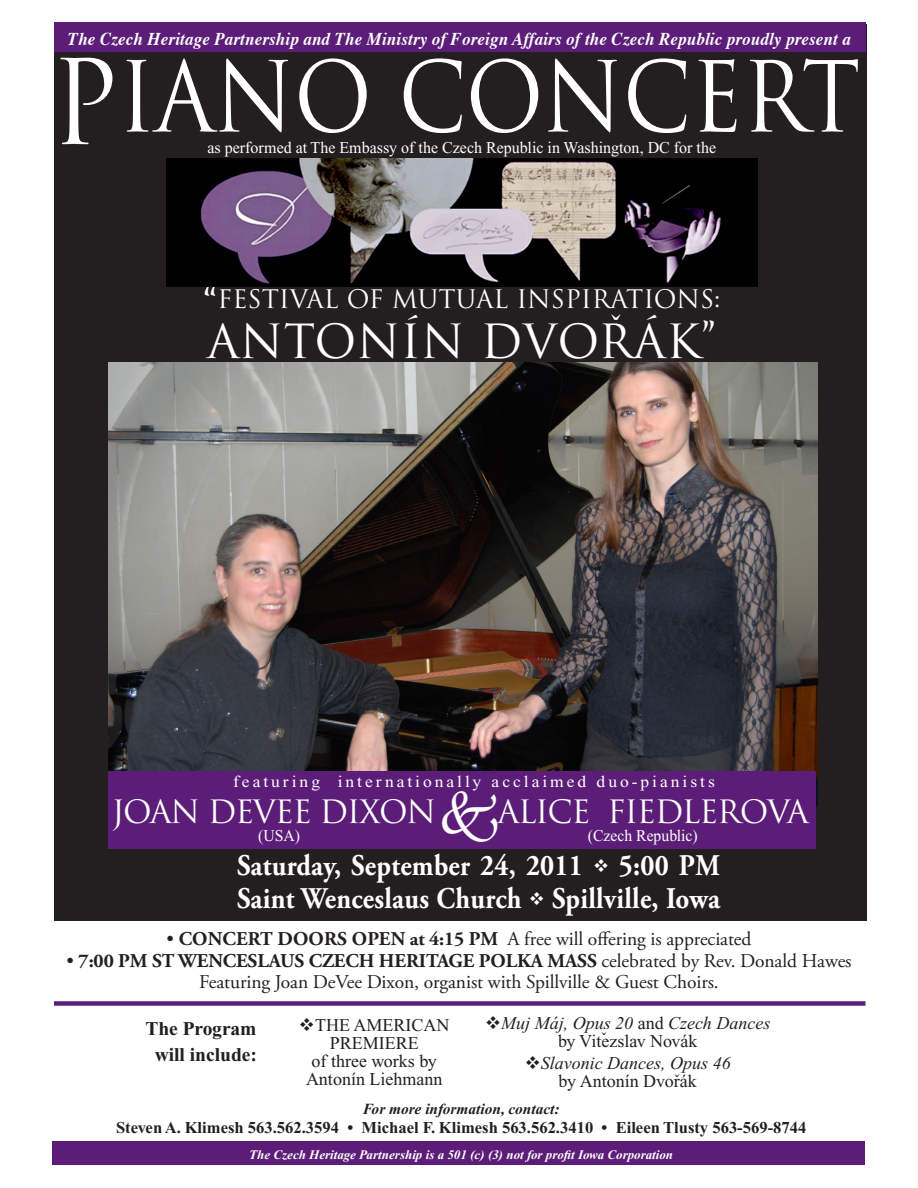
<style>
.page{position:relative;width:918px;height:1188px;background:#fff}
.page>*{position:absolute;margin:0;border:0;box-sizing:border-box;transform-origin:0 0}
.t1{font:95.1px "Trajan";letter-spacing:-.01em;color:#fff;scale:.9 1}
.t2{font:45.9px "Trajan";letter-spacing:.01em;color:#fff}
.t3{font:31.35px "Trajan";letter-spacing:-.04em;color:#fff}
.t4{font:700 30px "Adobe Garamond Pro";letter-spacing:.01em;color:#fff;scale:.9 1}
.t5{font:24.9px "Trajan";color:#fff}
.t6{font:19.5px "Adobe Garamond Pro";letter-spacing:-.005em;color:#231f20}
.t7{font:700 19.5px "Adobe Garamond Pro";letter-spacing:-.005em;color:#231f20}
.t8{font:700 19.5px/25.5px "Times New Roman";color:#231f20;text-align:center}
.t9{font:italic 700 18px "Times";letter-spacing:.01em;color:#fff;scale:.94 1}
.t10{font:18px/18px "Times New Roman";color:#231f20;text-align:center}
.t11{font:italic 18px "Times New Roman";color:#231f20}
.t12{font:700 16.65px "Times New Roman";color:#231f20}
.t13{font:16.5px "Times New Roman";color:#fff}
.t14{font:16.5px "Times New Roman";letter-spacing:.17em;color:#fff;scale:1.06 1}
.t15{font:16.5px "Times New Roman";color:#fff;scale:.95 1}
.t16{font:italic 700 15.45px "Times New Roman";color:#231f20}
.t17{font:italic 700 13.05px "Times New Roman";color:#fff}
.s1{font-size:114.45px}
.s2{font-size:45.9px}
.s3{font-weight:700}
.s4{font-weight:400}
.s5{font-style:normal}
</style>
<div class="page">
<div style="left:54px;top:24px;width:812px;height:896px;background:#231f20"></div>
<img style="left:108px;top:362px;width:710px;height:444px">
<div style="left:54px;top:22px;width:812px;height:30px;background:#5c1d78"></div>
<div style="left:54px;top:1001px;width:812px;height:5px;background:#5c1d78"></div>
<div style="left:108px;top:771px;width:708px;height:78px;background:#5c1d78"></div>
<div style="left:52px;top:1142px;width:814px;height:24px;background:#5c1d78"></div>
<img style="left:167px;top:158px;width:590px;height:129px">
<p class="t9" style="left:68px;top:22px;width:834px">The Czech Heritage Partnership and The Ministry of Foreign Affairs of the Czech Republic proudly present a</p>
<p class="t1" style="left:51px;top:40px;width:901px"><span class="s1">P</span>IANO CONCERT</p>
<p class="t13" style="left:207px;top:139px;width:510px">as performed at The Embassy of the Czech Republic in Washington, DC for the</p>
<p class="t5" style="left:203px;top:284px;width:519px"><span class="s2">“</span>FESTIVAL OF MUTUAL INSPIRATIONS:</p>
<p class="t2" style="left:207px;top:313px;width:510px">ANTONÍN DVORÁK”</p>
<p class="t14" style="left:233px;top:772px;width:456px">featuring internationally acclaimed duo-pianists</p>
<p class="t15" style="left:258px;top:826px;width:45px">(USA)</p>
<p class="t15" style="left:588px;top:826px;width:117px">(Czech Republic)</p>
<p class="t3" style="left:112px;top:793px;width:326px">JOAN DEVEE DIXON</p>
<p class="t3" style="left:497px;top:793px;width:313px">ALICE FIEDLEROVA</p>
<p class="t4" style="left:237px;top:848px;width:538px">Saturday, September 24, 2011 ❖ 5:00 PM</p>
<p class="t4" style="left:237px;top:881px;width:538px">Saint Wenceslaus Church ❖ Spillville, Iowa</p>
<p class="t6" style="left:167px;top:927px;width:586px">• <span class="s3">CONCERT DOORS OPEN at 4:15 PM</span> A free will offering is appreciated</p>
<p class="t7" style="left:66px;top:949px;width:787px"><span class="s4">•</span> 7:00 PM ST WENCESLAUS CZECH HERITAGE POLKA MASS <span class="s4">celebrated by Rev. Donald Hawes</span></p>
<p class="t6" style="left:199px;top:971px;width:521px">Featuring Joan DeVee Dixon, organist with Spillville &amp; Guest Choirs.</p>
<p class="t8" style="left:145px;top:1016px;width:113px">The Program will include:</p>
<p class="t10" style="left:299px;top:1016px;width:152px">❖THE AMERICAN<br>PREMIERE</p>
<p class="t10" style="left:312px;top:1052px;width:127px">of three works by</p>
<p class="t10" style="left:306px;top:1070px;width:138px">Antonín Liehmann</p>
<p class="t11" style="left:485px;top:1014px;width:287px">❖Muj Máj, Opus 20 <span class="s5">and</span> Czech Dances</p>
<p class="t10" style="left:558px;top:1032px;width:141px">by Vitezslav Novák</p>
<p class="t11" style="left:525px;top:1053px;width:208px">❖Slavonic Dances, Opus 46</p>
<p class="t10" style="left:559px;top:1072px;width:140px">by Antonín Dvorák</p>
<p class="t16" style="left:363px;top:1101px;width:198px">For more information, contact:</p>
<p class="t12" style="left:116px;top:1119px;width:692px">Steven A. Klimesh 563.562.3594 • Michael F. Klimesh 563.562.3410 • Eileen Tlusty 563-569-8744</p>
<p class="t17" style="left:249px;top:1148px;width:425px">The Czech Heritage Partnership is a 501 (c) (3) not for profit Iowa Corporation</p>
</div>
